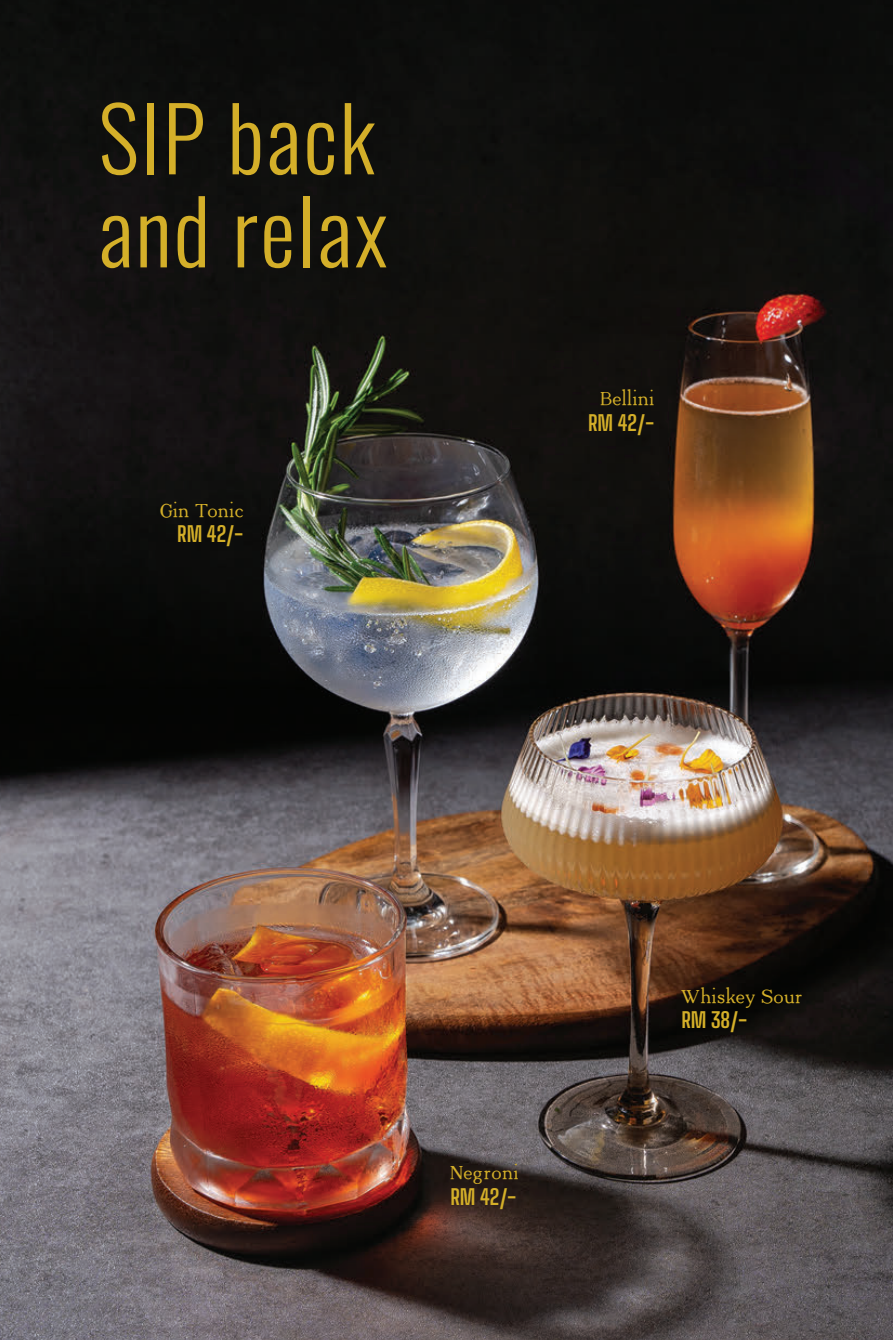
<style>
.page{position:relative;width:893px;height:1340px;background:#fff}
.page>*{position:absolute;margin:0;border:0;box-sizing:border-box;transform-origin:0 0}
.t1{font:87.9px/93px "Oswald";letter-spacing:.025em;color:#d4af29}
.t2{font:100 21px "Big Shoulders Text";color:#d4af29}
.t3{font:700 19.5px "Adega Serif";letter-spacing:.05em;color:#d4af29}
</style>
<div class="page">
<img style="left:0;top:0;width:893px;height:1339px">
<h1 class="t1" style="left:98px;top:83px;width:291px">SIP back and relax</h1>
<p class="t3" style="left:160px;top:498px;width:85px">Gin Tonic</p>
<p class="t2" style="left:177px;top:519px;width:67px">RM 42/-</p>
<p class="t3" style="left:601px;top:387px;width:55px">Bellini</p>
<p class="t2" style="left:588px;top:407px;width:67px">RM 42/-</p>
<p class="t3" style="left:450px;top:1160px;width:69px">Negroni</p>
<p class="t2" style="left:450px;top:1181px;width:67px">RM 42/-</p>
<p class="t3" style="left:681px;top:984px;width:122px">Whiskey Sour</p>
<p class="t2" style="left:681px;top:1004px;width:67px">RM 38/-</p>
</div>
